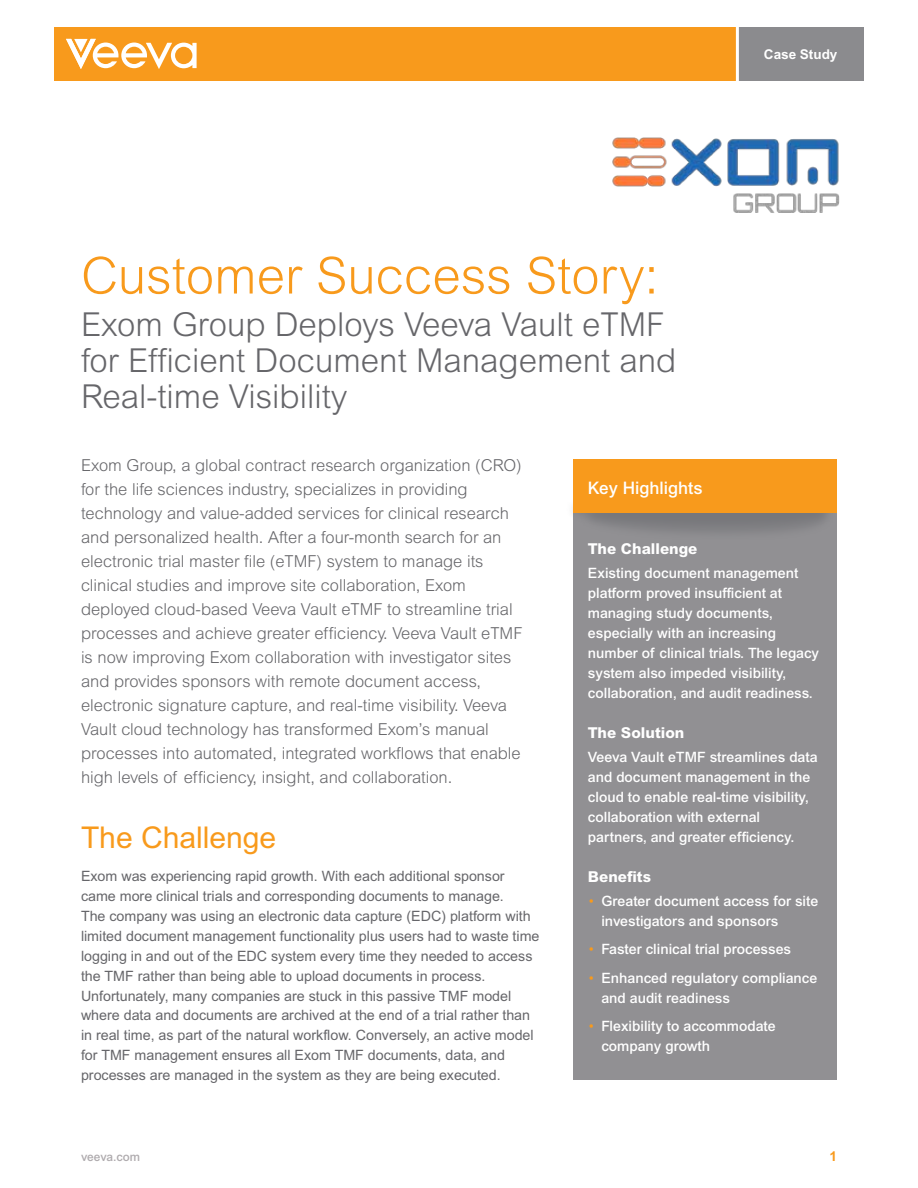
<style>
.page{position:relative;width:918px;height:1188px;background:#fff}
.page>*{position:absolute;margin:0;border:0;box-sizing:border-box;transform-origin:0 0}
.t1{font:300 51px "Arial MT Std";color:#f89a1c}
.t2{font:300 33px/36px "Arial MT Std";color:#66666a}
.t3{font:30px "Arial MT Std";color:#f89a1c}
.t4{font:500 17.25px "Arial MT Std";color:#fff}
.t5{font:300 16.5px/24px "Arial MT Std";color:#66666a}
.t6{font:800 15px "Arial MT Std";color:#fff}
.t7{font:14.25px/20px "Arial MT Std";color:#66666a}
.t8{font:500 14.25px/20px "Arial MT Std";color:#fff}
.t9{font:700 13.5px "Arial MT Std";color:#fff}
.t10{font:700 13.5px "Arial MT Std";color:#f89a1c}
.t11{font:500 12px "Arial MT Std";color:#afabae}
.s1{font-weight:300;color:#f89a1c}
</style>
<div class="page">
<div style="left:54px;top:27px;width:683px;height:54px;background:#f89a1c"></div>
<div style="left:737px;top:27px;width:127px;height:54px;background:#8b8b8e"></div>
<hr style="left:736px;top:22px;width:3px;height:72px;background:#fff">
<svg style="left:66px;top:39px;width:131px;height:30px"></svg>
<img style="left:612px;top:137px;width:228px;height:76px">
<div style="left:574px;top:459px;width:263px;height:621px;background:#919093"></div>
<div style="left:566px;top:487px;width:271px;height:45px;background:#65666a;opacity:.35"></div>
<div style="left:580px;top:491px;width:254px;height:50px;background:#65666a;opacity:.35"></div>
<div style="left:574px;top:459px;width:263px;height:54px;background:#f89a1c"></div>
<h1 class="t1" style="left:81px;top:247px;width:579px">Customer Success Story:</h1>
<h2 class="t2" style="left:81px;top:307px;width:597px">Exom Group Deploys Veeva Vault eTMF for Efficient Document Management and<br>Real-time Visibility</h2>
<p class="t9" style="left:764px;top:46px;width:75px">Case Study</p>
<p class="t5" style="left:81px;top:453px;width:443px">Exom Group, a global contract research organization (CRO) for the life sciences industry, specializes in providing technology and value-added services for clinical research and personalized health. After a four-month search for an electronic trial master file (eTMF) system to manage its clinical studies and improve site collaboration, Exom deployed cloud-based Veeva Vault eTMF to streamline trial processes and achieve greater efficiency. Veeva Vault eTMF is now improving Exom collaboration with investigator sites and provides sponsors with remote document access, electronic signature capture, and real-time visibility. Veeva Vault cloud technology has transformed Exom’s manual processes into automated, integrated workflows that enable high levels of efficiency, insight, and collaboration.</p>
<h3 class="t3" style="left:81px;top:820px;width:197px">The Challenge</h3>
<p class="t7" style="left:81px;top:866px;width:460px">Exom was experiencing rapid growth. With each additional sponsor came more clinical trials and corresponding documents to manage.<br>The company was using an electronic data capture (EDC) platform with limited document management functionality plus users had to waste time logging in and out of the EDC system every time they needed to access the TMF rather than being able to upload documents in process.<br>Unfortunately, many companies are stuck in this passive TMF model where data and documents are archived at the end of a trial rather than in real time, as part of the natural workflow. Conversely, an active model for TMF management ensures all Exom TMF documents, data, and processes are managed in the system as they are being executed.</p>
<p class="t11" style="left:81px;top:1150px;width:61px">veeva.com</p>
<p class="t4" style="left:588px;top:478px;width:116px">Key Highlights</p>
<p class="t6" style="left:588px;top:540px;width:111px">The Challenge</p>
<p class="t8" style="left:588px;top:563px;width:233px">Existing document management platform proved insufficient at managing study documents, especially with an increasing number of clinical trials. The legacy system also impeded visibility, collaboration, and audit readiness.</p>
<p class="t6" style="left:588px;top:723px;width:98px">The Solution</p>
<p class="t8" style="left:588px;top:747px;width:231px">Veeva Vault eTMF streamlines data and document management in the cloud to enable real-time visibility, collaboration with external partners, and greater efficiency.</p>
<p class="t6" style="left:588px;top:867px;width:65px">Benefits</p>
<p class="t8" style="left:601px;top:891px;width:218px;text-indent:-13px"><span class="s1">•</span> Greater document access for site investigators and sponsors</p>
<p class="t8" style="left:588px;top:939px;width:205px"><span class="s1">•</span> Faster clinical trial processes</p>
<p class="t8" style="left:601px;top:968px;width:217px;text-indent:-13px"><span class="s1">•</span> Enhanced regulatory compliance and audit readiness</p>
<p class="t8" style="left:601px;top:1016px;width:176px;text-indent:-13px"><span class="s1">•</span> Flexibility to accommodate company growth</p>
<p class="t10" style="left:829px;top:1148px;width:9px">1</p>
</div>
